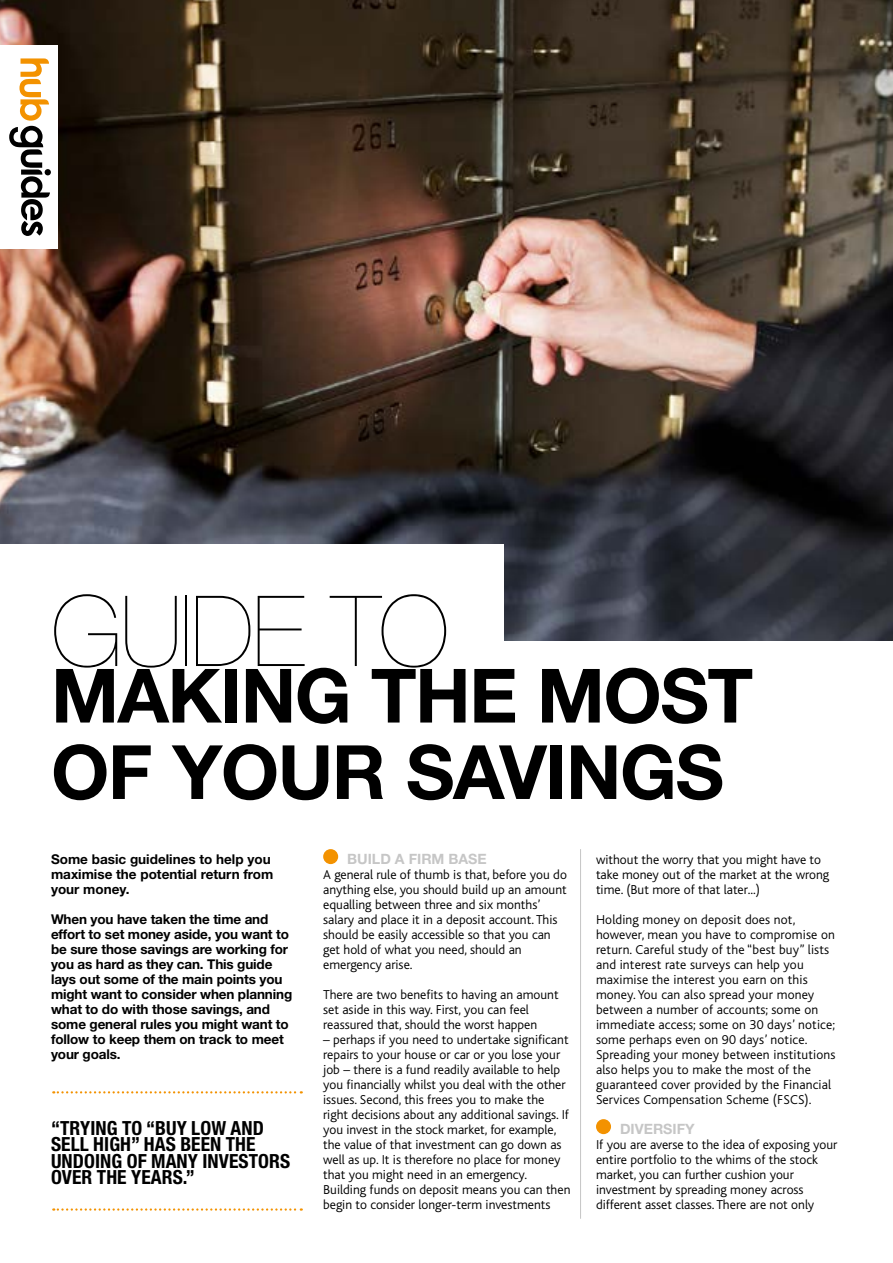
<style>
.page{position:relative;width:893px;height:1263px;background:#fff}
.page>*{position:absolute;margin:0;border:0;box-sizing:border-box;transform-origin:0 0}
.t1{font:200 98.25px "Helvetica Neue";letter-spacing:-.02em;color:#000}
.t2{font:700 75px/76.5px "Helvetica Neue";letter-spacing:-.02em;color:#000}
.t3{font:700 condensed 19.5px/16.5px "Helvetica Neue";letter-spacing:.005em;color:#000}
.t4{font:700 14.25px "Helvetica Neue";color:#c6c6c6}
.t5{font:300 13.5px/15px "Bliss";color:#000}
.t6{font:700 13.5px/15px "Helvetica Neue";letter-spacing:-.01em;color:#000}
</style>
<div class="page">
<img style="left:0;top:0;width:893px;height:640px">
<div style="left:0;top:544px;width:503px;height:166px;background:#fff"></div>
<div style="left:323px;top:849px;width:15px;height:15px;background:#f39200;border-radius:50%"></div>
<div style="left:596px;top:1119px;width:15px;height:15px;background:#f39200;border-radius:50%"></div>
<hr style="left:580px;top:849px;width:1px;height:370px;background:#c6c6c6">
<div style="left:0;top:45px;width:57px;height:204px;background:#fff"></div>
<svg style="left:9px;top:58px;width:42px;height:178px"></svg>
<svg style="left:53px;top:1091px;width:249px;height:2px"></svg>
<svg style="left:53px;top:1208px;width:249px;height:3px"></svg>
<h1 class="t1" style="left:51px;top:555px;width:400px">GUIDE TO</h1>
<h2 class="t2" style="left:51px;top:656px;width:704px">MAKING THE MOST<br>OF YOUR SAVINGS</h2>
<p class="t6" style="left:51px;top:851px;width:224px">Some basic guidelines to help you maximise the potential return from your money.</p>
<p class="t6" style="left:51px;top:911px;width:243px">When you have taken the time and effort to set money aside, you want to be sure those savings are working for you as hard as they can. This guide lays out some of the main points you might want to consider when planning what to do with those savings, and some general rules you might want to follow to keep them on track to meet your goals.</p>
<h3 class="t3" style="left:51px;top:1119px;width:241px">“TRYING TO “BUY LOW AND<br>SELL HIGH” HAS BEEN THE<br>UNDOING OF MANY INVESTORS<br>OVER THE YEARS.”</h3>
<p class="t4" style="left:347px;top:850px;width:141px">BUILD A FIRM BASE</p>
<p class="t5" style="left:323px;top:867px;width:245px">A general rule of thumb is that, before you do anything else, you should build up an amount equalling between three and six months’ salary and place it in a deposit account. This should be easily accessible so that you can get hold of what you need, should an emergency arise.</p>
<p class="t5" style="left:323px;top:987px;width:237px">There are two benefits to having an amount set aside in this way. First, you can feel reassured that, should the worst happen</p>
<p class="t5" style="left:323px;top:1032px;width:249px">– perhaps if you need to undertake significant repairs to your house or car or you lose your job – there is a fund readily available to help you financially whilst you deal with the other issues. Second, this frees you to make the right decisions about any additional savings. If you invest in the stock market, for example, the value of that investment can go down as well as up. It is therefore no place for money that you might need in an emergency.<br>Building funds on deposit means you can then begin to consider longer-term investments</p>
<p class="t5" style="left:596px;top:852px;width:235px">without the worry that you might have to take money out of the market at the wrong time. (But more of that later...)</p>
<p class="t5" style="left:596px;top:912px;width:241px">Holding money on deposit does not, however, mean you have to compromise on return. Careful study of the “best buy” lists and interest rate surveys can help you maximise the interest you earn on this money. You can also spread your money between a number of accounts; some on immediate access; some on 30 days’ notice; some perhaps even on 90 days’ notice.<br>Spreading your money between institutions also helps you to make the most of the guaranteed cover provided by the Financial Services Compensation Scheme (FSCS).</p>
<p class="t4" style="left:620px;top:1120px;width:76px">DIVERSIFY</p>
<p class="t5" style="left:596px;top:1137px;width:243px">If you are averse to the idea of exposing your entire portfolio to the whims of the stock market, you can further cushion your investment by spreading money across different asset classes. There are not only</p>
</div>
